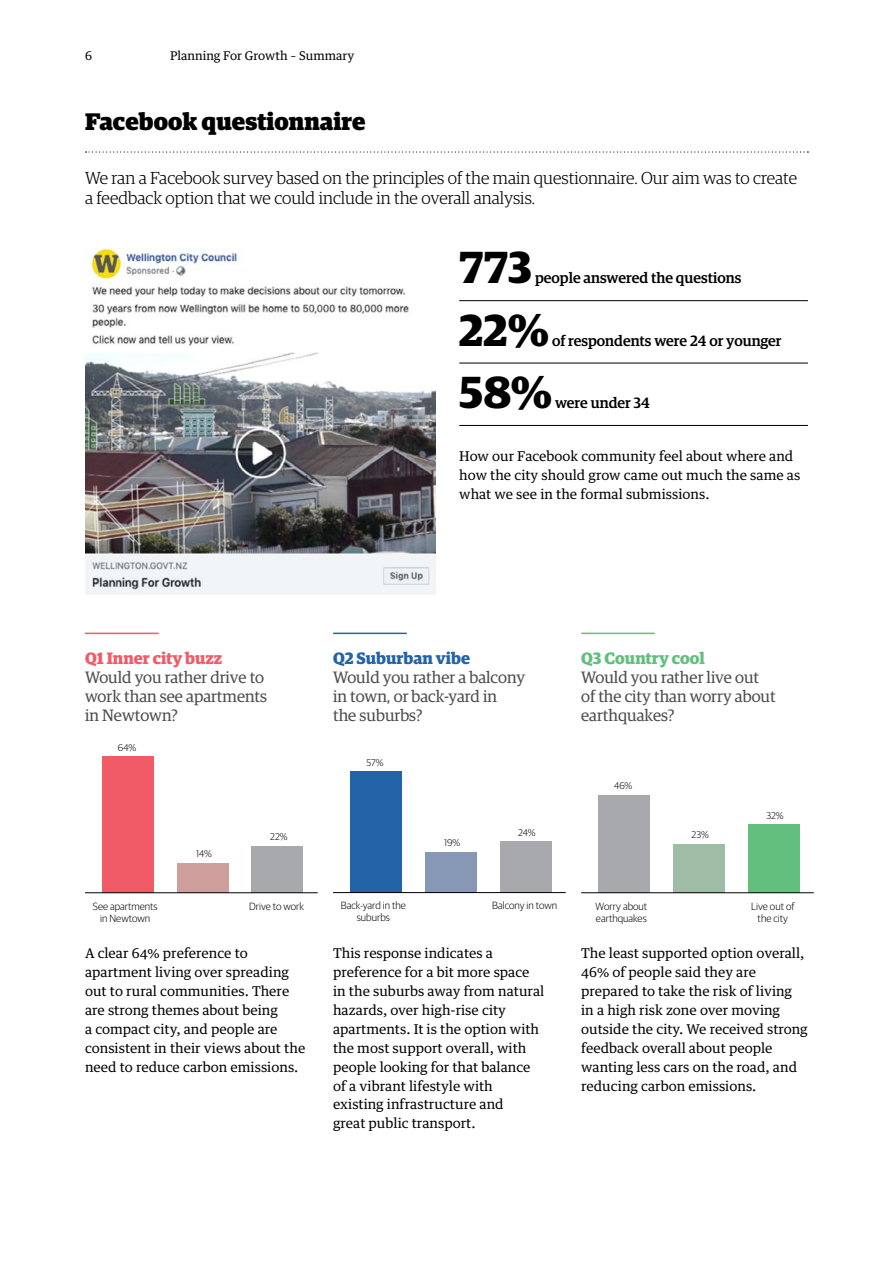
<style>
.page{position:relative;width:893px;height:1263px;background:#fff}
.page>*{position:absolute;margin:0;border:0;box-sizing:border-box;transform-origin:0 0}
.Intro_2{font:700 45px "Guardian Egyp";color:#000}
.Sub1{font:900 24px "Guardian Egyp";color:#000}
.Intro_2-2{font:300 17.4px/20px "Guardian Egyp";color:#000}
.Intro_2-3{font:16.5px/19px "Guardian Egyp";color:#4d4d4f}
.Intro_2-4{font:500 15px "Guardian Egyp";color:#000}
.Body1{font:13.5px/18.9px "Guardian Text Egyp";color:#000}
.t1{font:12px "Guardian Text Egyp";color:#000}
.Fig_text{font:300 10.5px/12px "Guardian Sans";color:#000;text-align:center}
.Fig_text-2{font:300 9.75px "Guardian Sans";color:#000}
.s1{font-weight:700;color:#f15b67}
.s2{font-weight:700;color:#2363a7}
.s3{font-weight:700;color:#63bf7e}
</style>
<div class="page">
<svg style="left:86px;top:151px;width:722px;height:2px"></svg>
<img style="left:85px;top:248px;width:351px;height:346px">
<hr style="left:459px;top:300px;width:349px;height:1px;background:#000">
<hr style="left:459px;top:363px;width:349px;height:1px;background:#000">
<hr style="left:459px;top:425px;width:349px;height:1px;background:#000">
<hr style="left:85px;top:633px;width:74px;height:1px;background:#f15b67">
<div style="left:102px;top:757px;width:51px;height:136px;background:#f15b67"></div>
<div style="left:252px;top:846px;width:51px;height:47px;background:#a7a9ac"></div>
<div style="left:178px;top:863px;width:51px;height:30px;background:#ce9f9c"></div>
<hr style="left:85px;top:892px;width:233px;height:1px;background:#000">
<hr style="left:333px;top:633px;width:74px;height:1px;background:#2363a7">
<div style="left:350px;top:771px;width:51px;height:121px;background:#2363a7"></div>
<div style="left:500px;top:841px;width:51px;height:51px;background:#a7a9ac"></div>
<div style="left:426px;top:852px;width:51px;height:40px;background:#8798b4"></div>
<hr style="left:333px;top:892px;width:233px;height:1px;background:#000">
<hr style="left:581px;top:633px;width:74px;height:1px;background:#63bf7e">
<div style="left:598px;top:795px;width:51px;height:98px;background:#a7a9ac"></div>
<div style="left:748px;top:825px;width:51px;height:68px;background:#63bf7e"></div>
<div style="left:674px;top:844px;width:51px;height:49px;background:#9fbca7"></div>
<hr style="left:581px;top:892px;width:233px;height:1px;background:#000">
<p class="t1" style="left:85px;top:46px;width:9px">6</p>
<p class="t1" style="left:170px;top:46px;width:186px">Planning For Growth – Summary</p>
<p class="Sub1" style="left:85px;top:102px;width:282px">Facebook questionnaire</p>
<p class="Intro_2-2" style="left:85px;top:167px;width:714px">We ran a Facebook survey based on the principles of the main questionnaire. Our aim was to create a feedback option that we could include in the overall analysis.</p>
<p class="Intro_2" style="left:459px;top:233px;width:74px">773</p>
<p class="Intro_2-4" style="left:535px;top:267px;width:208px">people answered the questions</p>
<p class="Intro_2" style="left:459px;top:296px;width:91px">22%</p>
<p class="Intro_2-4" style="left:552px;top:330px;width:231px">of respondents were 24 or younger</p>
<p class="Intro_2" style="left:459px;top:358px;width:94px">58%</p>
<p class="Intro_2-4" style="left:555px;top:392px;width:96px">were under 34</p>
<p class="Body1" style="left:459px;top:445px;width:343px">How our Facebook community feel about where and how the city should grow came out much the same as what we see in the formal submissions.</p>
<p class="Intro_2-3" style="left:85px;top:648px;width:184px"><span class="s1">Q1 Inner city buzz<br></span>Would you rather drive to work than see apartments in Newtown?</p>
<p class="Fig_text-2" style="left:118px;top:741px;width:20px">64%</p>
<p class="Fig_text-2" style="left:196px;top:847px;width:17px">14%</p>
<p class="Fig_text-2" style="left:270px;top:830px;width:19px">22%</p>
<p class="Fig_text" style="left:93px;top:899px;width:66px">See apartments in Newtown</p>
<p class="Fig_text" style="left:249px;top:899px;width:57px">Drive to work</p>
<p class="Body1" style="left:85px;top:943px;width:222px">A clear 64% preference to apartment living over spreading out to rural communities. There are strong themes about being<br>a compact city, and people are consistent in their views about the need to reduce carbon emissions.</p>
<p class="Intro_2-3" style="left:333px;top:648px;width:193px"><span class="s2">Q2 Suburban vibe<br></span>Would you rather a balcony in town, or back-yard in<br>the suburbs?</p>
<p class="Fig_text-2" style="left:367px;top:755px;width:19px">57%</p>
<p class="Fig_text-2" style="left:444px;top:836px;width:18px">19%</p>
<p class="Fig_text-2" style="left:518px;top:826px;width:19px">24%</p>
<p class="Fig_text" style="left:341px;top:899px;width:67px">Back-yard in the suburbs</p>
<p class="Fig_text" style="left:492px;top:899px;width:67px">Balcony in town</p>
<p class="Body1" style="left:333px;top:942px;width:213px">This response indicates a preference for a bit more space in the suburbs away from natural hazards, over high-rise city apartments. It is the option with the most support overall, with people looking for that balance of a vibrant lifestyle with existing infrastructure and<br>great public transport.</p>
<p class="Intro_2-3" style="left:581px;top:648px;width:196px"><span class="s3">Q3 Country cool<br></span>Would you rather live out of the city than worry about earthquakes?</p>
<p class="Fig_text-2" style="left:614px;top:779px;width:20px">46%</p>
<p class="Fig_text-2" style="left:692px;top:828px;width:19px">23%</p>
<p class="Fig_text-2" style="left:766px;top:809px;width:19px">32%</p>
<p class="Fig_text" style="left:596px;top:899px;width:53px;text-align:left">Worry about earthquakes</p>
<p class="Fig_text" style="left:751px;top:899px;width:45px">Live out of the city</p>
<p class="Body1" style="left:581px;top:943px;width:228px">The least supported option overall,<br>46% of people said they are prepared to take the risk of living in a high risk zone over moving outside the city. We received strong feedback overall about people wanting less cars on the road, and reducing carbon emissions.</p>
</div>
